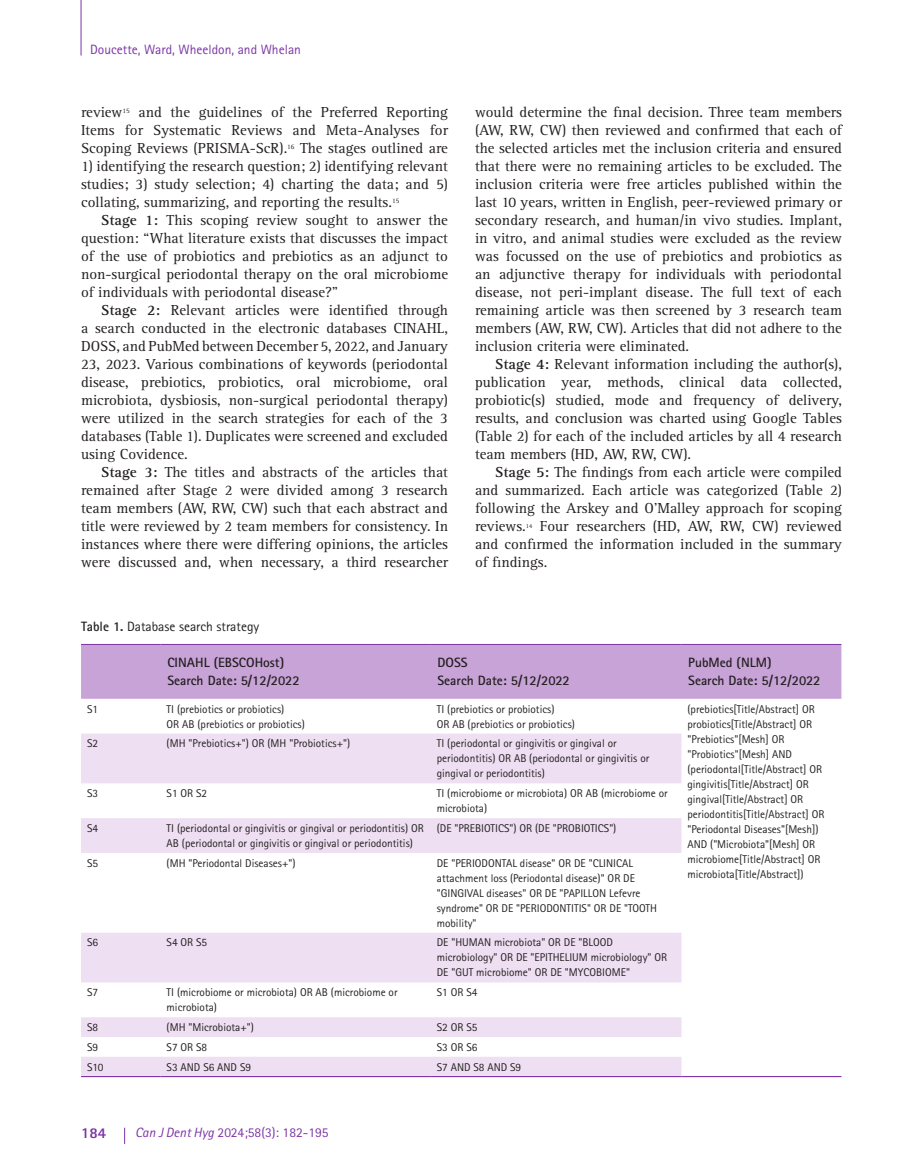
<style>
.page{position:relative;width:905px;height:1175px;background:#fff}
.page>*{position:absolute;margin:0;border:0;box-sizing:border-box;transform-origin:0 0}
.Body{font:15px/18px "Rotis Serif Std";color:#231f20;text-align:justify}
.t1{font:800 15px "Rotis Sans Serif Std";color:#7c35a6}
.Table_header_cell{font:700 13.5px "Rotis Sans Serif Std";color:#231f20}
.t2{font:13.5px "Rotis Sans Serif Std";color:#7c35a6}
.Table_caption{font:13.5px "Rotis Sans Serif Std";color:#231f20}
.Table_Body{font:11.25px/15px "Rotis Sans Serif Std";color:#231f20}
.Body-2{font:6.15px "Rotis Serif Std";color:#231f20}
.s1{font-weight:700}
.s2{font-style:italic}
</style>
<div class="page">
<hr style="left:81px;top:0;width:1px;height:56px;background:#7c35a6">
<svg style="left:124px;top:1127px;width:1px;height:16px"></svg>
<div style="left:81px;top:645px;width:760px;height:54px;background:#c8a3d7"></div>
<svg style="left:81px;top:733px;width:600px;height:343px;fill:#f2e7f5"></svg>
<hr style="left:81px;top:1076px;width:80px;height:1px;background:#7c35a6">
<hr style="left:161px;top:1076px;width:270px;height:1px;background:#7c35a6">
<hr style="left:431px;top:1076px;width:250px;height:1px;background:#7c35a6">
<hr style="left:681px;top:1076px;width:160px;height:1px;background:#7c35a6">
<hr style="left:161px;top:644px;width:270px;height:1px;background:#7c35a6">
<hr style="left:431px;top:644px;width:250px;height:1px;background:#7c35a6">
<hr style="left:681px;top:644px;width:160px;height:1px;background:#7c35a6">
<hr style="left:81px;top:644px;width:80px;height:1px;background:#7c35a6">
<p class="t2" style="left:90px;top:41px;width:212px">Doucette, Ward, Wheeldon, and Whelan</p>
<p class="Body" style="left:81px;top:103px;width:368px">review<sup>15</sup> and the guidelines of the Preferred Reporting Items for Systematic Reviews and Meta-Analyses for Scoping Reviews (PRISMA-ScR).<sup>16</sup> The stages outlined are</p>
<p class="Body" style="left:81px;top:157px;width:368px">1) identifying the research question; 2) identifying relevant studies; 3) study selection; 4) charting the data; and 5) collating, summarizing, and reporting the results.<sup>15</sup></p>
<p class="Body" style="left:81px;top:211px;width:368px;text-indent:20px"><span class="s1">Stage 1:</span> This scoping review sought to answer the question: “What literature exists that discusses the impact of the use of probiotics and prebiotics as an adjunct to non-surgical periodontal therapy on the oral microbiome of individuals with periodontal disease?”</p>
<p class="Body" style="left:81px;top:301px;width:368px;text-indent:20px"><span class="s1">Stage 2:</span> Relevant articles were identified through a search conducted in the electronic databases CINAHL, DOSS, and PubMed between December 5, 2022, and January 23, 2023. Various combinations of keywords (periodontal disease, prebiotics, probiotics, oral microbiome, oral microbiota, dysbiosis, non-surgical periodontal therapy) were utilized in the search strategies for each of the 3 databases (Table 1). Duplicates were screened and excluded using Covidence.</p>
<p class="Body" style="left:81px;top:463px;width:368px;text-indent:20px"><span class="s1">Stage 3:</span> The titles and abstracts of the articles that remained after Stage 2 were divided among 3 research team members (AW, RW, CW) such that each abstract and title were reviewed by 2 team members for consistency. In instances where there were differing opinions, the articles were discussed and, when necessary, a third researcher</p>
<p class="Body" style="left:475px;top:103px;width:368px">would determine the final decision. Three team members (AW, RW, CW) then reviewed and confirmed that each of the selected articles met the inclusion criteria and ensured that there were no remaining articles to be excluded. The inclusion criteria were free articles published within the last 10 years, written in English, peer-reviewed primary or secondary research, and human/in vivo studies. Implant, in vitro, and animal studies were excluded as the review was focussed on the use of prebiotics and probiotics as an adjunctive therapy for individuals with periodontal disease, not peri-implant disease. The full text of each remaining article was then screened by 3 research team members (AW, RW, CW). Articles that did not adhere to the inclusion criteria were eliminated.</p>
<p class="Body" style="left:475px;top:355px;width:368px;text-indent:20px"><span class="s1">Stage 4:</span> Relevant information including the author(s), publication year, methods, clinical data collected, probiotic(s) studied, mode and frequency of delivery, results, and conclusion was charted using Google Tables (Table 2) for each of the included articles by all 4 research team members (HD, AW, RW, CW).</p>
<p class="Body" style="left:475px;top:463px;width:368px;text-indent:20px"><span class="s1">Stage 5:</span> The findings from each article were compiled and summarized. Each article was categorized (Table 2) following the Arskey and O’Malley approach for scoping reviews.</p>
<p class="Body" style="left:475px;top:517px;width:368px;text-indent:65px">Four researchers (HD, AW, RW, CW) reviewed and confirmed the information included in the summary of findings.</p>
<p class="Body-2" style="left:526px;top:522px;width:8px">14</p>
<p class="Table_caption" style="left:81px;top:619px;width:180px"><span class="s1">Table 1.</span> Database search strategy</p>
<p class="Table_header_cell" style="left:167px;top:654px;width:118px">CINAHL (EBSCOHost)</p>
<p class="Table_header_cell" style="left:167px;top:672px;width:134px">Search Date: 5/12/2022</p>
<p class="Table_Body" style="left:87px;top:701px;width:13px">S1</p>
<p class="Table_Body" style="left:167px;top:701px;width:119px">TI (prebiotics or probiotics)</p>
<p class="Table_Body" style="left:167px;top:716px;width:140px">OR AB (prebiotics or probiotics)</p>
<p class="Table_header_cell" style="left:437px;top:654px;width:32px">DOSS</p>
<p class="Table_header_cell" style="left:437px;top:672px;width:134px">Search Date: 5/12/2022</p>
<p class="Table_Body" style="left:437px;top:701px;width:119px">TI (prebiotics or probiotics)</p>
<p class="Table_Body" style="left:437px;top:716px;width:140px">OR AB (prebiotics or probiotics)</p>
<p class="Table_Body" style="left:87px;top:736px;width:13px">S2</p>
<p class="Table_Body" style="left:167px;top:736px;width:185px">(MH "Prebiotics+") OR (MH "Probiotics+")</p>
<p class="Table_Body" style="left:437px;top:736px;width:214px">TI (periodontal or gingivitis or gingival or periodontitis) OR AB (periodontal or gingivitis or gingival or periodontitis)</p>
<p class="Table_Body" style="left:87px;top:785px;width:13px">S3</p>
<p class="Table_Body" style="left:167px;top:785px;width:42px">S1 OR S2</p>
<p class="Table_Body" style="left:437px;top:785px;width:232px">TI (microbiome or microbiota) OR AB (microbiome or microbiota)</p>
<p class="Table_Body" style="left:87px;top:820px;width:13px">S4</p>
<p class="Table_Body" style="left:167px;top:820px;width:258px">TI (periodontal or gingivitis or gingival or periodontitis) OR<br>AB (periodontal or gingivitis or gingival or periodontitis)</p>
<p class="Table_Body" style="left:437px;top:820px;width:181px">(DE "PREBIOTICS") OR (DE "PROBIOTICS")</p>
<p class="Table_Body" style="left:87px;top:855px;width:13px">S5</p>
<p class="Table_Body" style="left:167px;top:855px;width:130px">(MH "Periodontal Diseases+")</p>
<p class="Table_Body" style="left:437px;top:855px;width:222px">DE "PERIODONTAL disease" OR DE "CLINICAL attachment loss (Periodontal disease)" OR DE "GINGIVAL diseases" OR DE "PAPILLON Lefevre syndrome" OR DE "PERIODONTITIS" OR DE "TOOTH mobility"</p>
<p class="Table_Body" style="left:87px;top:935px;width:13px">S6</p>
<p class="Table_Body" style="left:167px;top:935px;width:42px">S4 OR S5</p>
<p class="Table_Body" style="left:437px;top:935px;width:232px">DE "HUMAN microbiota" OR DE "BLOOD microbiology" OR DE "EPITHELIUM microbiology" OR<br>DE "GUT microbiome" OR DE "MYCOBIOME"</p>
<p class="Table_Body" style="left:87px;top:984px;width:13px">S7</p>
<p class="Table_Body" style="left:167px;top:984px;width:232px">TI (microbiome or microbiota) OR AB (microbiome or microbiota)</p>
<p class="Table_Body" style="left:437px;top:984px;width:42px">S1 OR S4</p>
<p class="Table_Body" style="left:87px;top:1019px;width:13px">S8</p>
<p class="Table_Body" style="left:167px;top:1019px;width:89px">(MH "Microbiota+")</p>
<p class="Table_Body" style="left:437px;top:1019px;width:42px">S2 OR S5</p>
<p class="Table_Body" style="left:87px;top:1039px;width:13px">S9</p>
<p class="Table_Body" style="left:167px;top:1039px;width:42px">S7 OR S8</p>
<p class="Table_Body" style="left:437px;top:1039px;width:42px">S3 OR S6</p>
<p class="Table_Body" style="left:87px;top:1059px;width:18px">S10</p>
<p class="Table_Body" style="left:167px;top:1059px;width:86px">S3 AND S6 AND S9</p>
<p class="Table_Body" style="left:437px;top:1059px;width:86px">S7 AND S8 AND S9</p>
<p class="Table_header_cell" style="left:688px;top:654px;width:85px">PubMed (NLM)</p>
<p class="Table_header_cell" style="left:688px;top:672px;width:134px">Search Date: 5/12/2022</p>
<p class="Table_Body" style="left:687px;top:701px;width:129px">(prebiotics[Title/Abstract] OR</p>
<p class="Table_Body" style="left:687px;top:716px;width:126px">probiotics[Title/Abstract] OR</p>
<p class="Table_Body" style="left:687px;top:731px;width:98px">"Prebiotics"[Mesh] OR</p>
<p class="Table_Body" style="left:687px;top:746px;width:106px">"Probiotics"[Mesh] AND</p>
<p class="Table_Body" style="left:687px;top:761px;width:136px">(periodontal[Title/Abstract] OR</p>
<p class="Table_Body" style="left:687px;top:776px;width:123px">gingivitis[Title/Abstract] OR</p>
<p class="Table_Body" style="left:687px;top:791px;width:117px">gingival[Title/Abstract] OR</p>
<p class="Table_Body" style="left:687px;top:806px;width:138px">periodontitis[Title/Abstract] OR</p>
<p class="Table_Body" style="left:687px;top:821px;width:132px">"Periodontal Diseases"[Mesh])</p>
<p class="Table_Body" style="left:687px;top:836px;width:129px">AND ("Microbiota"[Mesh] OR</p>
<p class="Table_Body" style="left:687px;top:851px;width:134px">microbiome[Title/Abstract] OR</p>
<p class="Table_Body" style="left:687px;top:866px;width:118px">microbiota[Title/Abstract])</p>
<p class="t1" style="left:81px;top:1123px;width:27px">184</p>
<p class="t2" style="left:135px;top:1124px;width:195px"><span class="s2">Can J Dent Hyg</span> 2024;58(3): 182-195</p>
</div>
